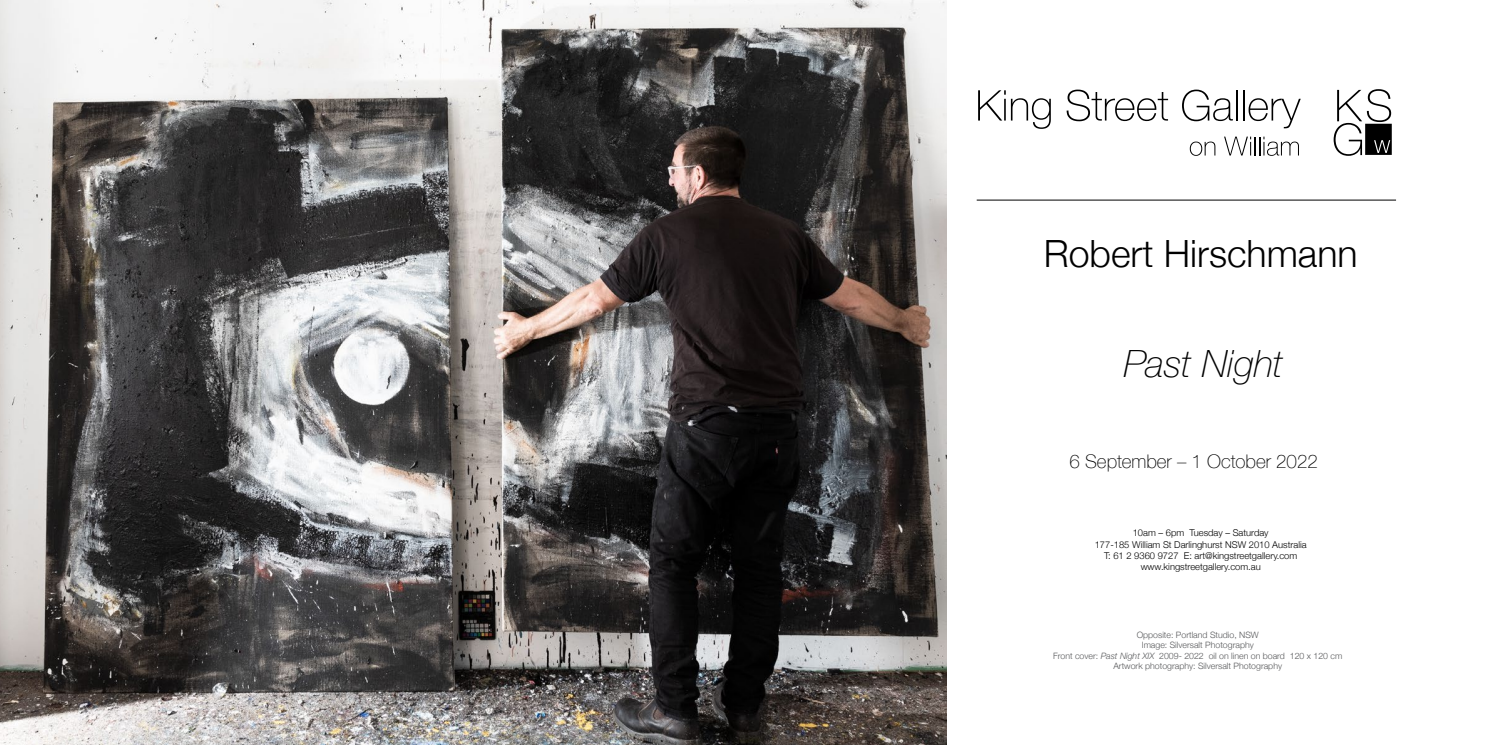
<style>
.page{position:relative;width:1489px;height:745px;background:#fff}
.page>*{position:absolute;margin:0;border:0;box-sizing:border-box;transform-origin:0 0}
.t1{font:300 37.5px "Helvetica Neue";color:#000}
.t2{font:italic 100 37.5px "Helvetica Neue";color:#000}
.t3{font:100 18.75px "Helvetica Neue";color:#000}
.t4{font:300 9.38px/11.2px "Helvetica Neue";color:#000;text-align:center}
.t5{font:300 8.75px/10.5px "Helvetica Neue";color:#58595b;text-align:center}
.s1{font-style:italic}
</style>
<div class="page">
<svg style="left:1333px;top:89px;width:58px;height:67px"></svg>
<svg style="left:978px;top:90px;width:72px;height:39px"></svg>
<svg style="left:1066px;top:89px;width:101px;height:32px"></svg>
<svg style="left:1182px;top:89px;width:50px;height:32px"></svg>
<hr style="left:1235px;top:90px;width:2px;height:30px;background:#000">
<hr style="left:1242px;top:90px;width:2px;height:30px;background:#000">
<svg style="left:1248px;top:98px;width:52px;height:30px"></svg>
<svg style="left:1189px;top:141px;width:26px;height:15px"></svg>
<svg style="left:1224px;top:136px;width:74px;height:20px"></svg>
<hr style="left:976px;top:200px;width:419px;height:1px;background:#000">
<img style="left:0;top:0;width:946px;height:744px">
<h1 class="t1" style="left:1043px;top:223px;width:315px">Robert Hirschmann</h1>
<h1 class="t2" style="left:1123px;top:335px;width:161px">Past Night</h1>
<h2 class="t3" style="left:1069px;top:446px;width:250px">6 September – 1 October 2022</h2>
<p class="t4" style="left:1094px;top:526px;width:213px">10am – 6pm Tuesday – Saturday<br>177-185 William St Darlinghurst NSW 2010 Australia T: 61 2 9360 9727 E: art@kingstreetgallery.com www.kingstreetgallery.com.au</p>
<p class="t5" style="left:1053px;top:628px;width:291px">Opposite: Portland Studio, NSW<br>Image: Silversalt Photography<br>Front cover: <span class="s1">Past Night XIX</span> 2009- 2022 oil on linen on board 120 x 120 cm Artwork photography: Silversalt Photography</p>
</div>
